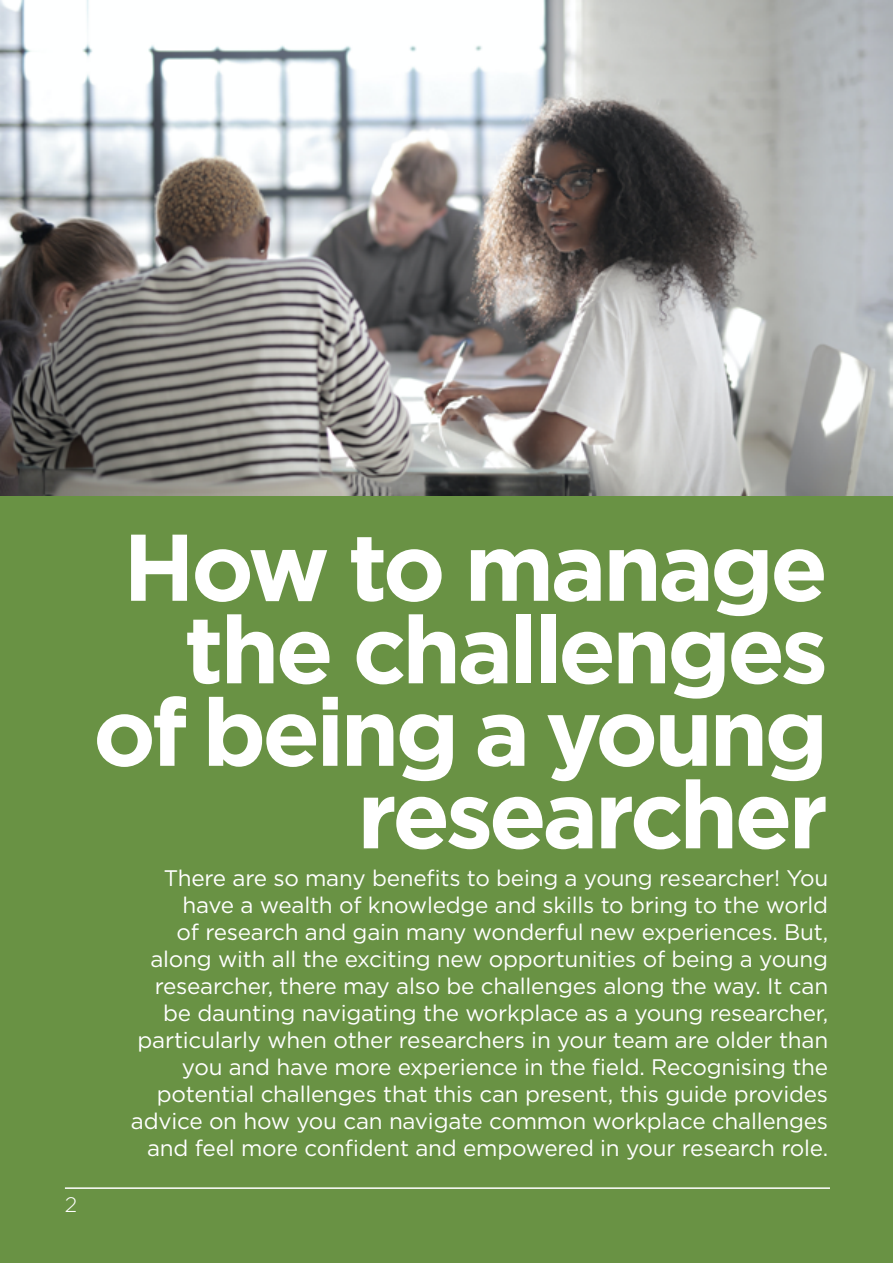
<style>
.page{position:relative;width:893px;height:1263px;background:#699244}
.page>*{position:absolute;margin:0;border:0;box-sizing:border-box;transform-origin:0 0}
.t1{font:700 94.5px/82.5px "Gotham";letter-spacing:-.04em;color:#fff;text-align:right}
.t2{font:22.5px/27px "Gotham";letter-spacing:-.01em;color:#fff;text-align:right}
.t3{font:300 21px "Gotham";color:#fff}
</style>
<div class="page">
<img style="left:0;top:0;width:893px;height:495px">
<hr style="left:65px;top:1187px;width:765px;height:2px;background:#fff">
<p class="t3" style="left:65px;top:1191px;width:14px">2</p>
<h1 class="t1" style="left:93px;top:525px;width:737px">How to manage the challenges of being a young researcher</h1>
<p class="t2" style="left:131px;top:864px;width:699px">There are so many benefits to being a young researcher! You have a wealth of knowledge and skills to bring to the world<br>of research and gain many wonderful new experiences. But, along with all the exciting new opportunities of being a young researcher, there may also be challenges along the way. It can be daunting navigating the workplace as a young researcher, particularly when other researchers in your team are older than you and have more experience in the field. Recognising the potential challenges that this can present, this guide provides advice on how you can navigate common workplace challenges and feel more confident and empowered in your research role.</p>
</div>
